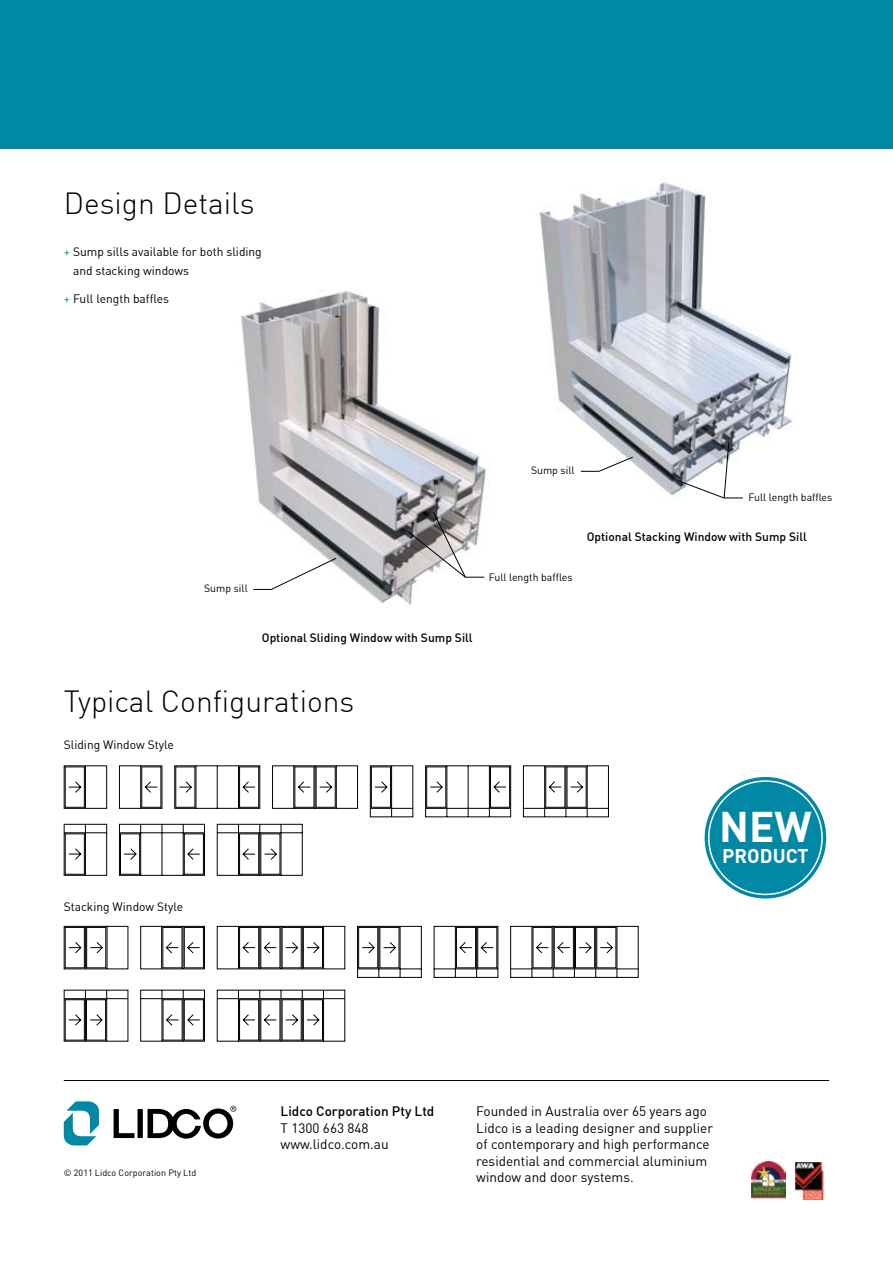
<style>
.page{position:relative;width:893px;height:1263px;background:#fff}
.page>*{position:absolute;margin:0;border:0;box-sizing:border-box;transform-origin:0 0}
.t1{font:700 42px "DIN";color:#fff}
.t2{font:300 30px "DIN";color:#000}
.t3{font:700 19.5px "DIN";color:#fff}
.t4{font:13.5px/16.5px "DIN";color:#000}
.t5{font:500 13.5px "DIN";color:#000}
.t6{font:12px/19.5px "DIN";color:#000}
.t7{font:500 12px "DIN";color:#000}
.t8{font:10.5px "DIN";color:#000}
.t9{font:9px "DIN";color:#000}
.s1{color:#0088a4}
</style>
<div class="page">
<img style="left:240px;top:291px;width:247px;height:314px">
<svg style="left:64px;top:765px;width:43px;height:44px"></svg>
<div style="left:65px;top:767px;width:20px;height:40px;border:1px solid #000"></div>
<svg style="left:119px;top:765px;width:44px;height:44px"></svg>
<svg style="left:370px;top:765px;width:44px;height:53px"></svg>
<div style="left:371px;top:767px;width:20px;height:40px;border:1px solid #000"></div>
<svg style="left:64px;top:823px;width:43px;height:53px"></svg>
<div style="left:65px;top:834px;width:20px;height:40px;border:1px solid #000"></div>
<svg style="left:523px;top:765px;width:86px;height:53px"></svg>
<svg style="left:425px;top:765px;width:86px;height:53px"></svg>
<svg style="left:216px;top:823px;width:87px;height:53px"></svg>
<svg style="left:119px;top:823px;width:86px;height:53px"></svg>
<svg style="left:64px;top:926px;width:65px;height:44px"></svg>
<svg style="left:272px;top:765px;width:86px;height:44px"></svg>
<svg style="left:174px;top:765px;width:86px;height:44px"></svg>
<svg style="left:64px;top:989px;width:65px;height:52px"></svg>
<div style="left:65px;top:999px;width:20px;height:41px;border:1px solid #000"></div>
<svg style="left:140px;top:926px;width:499px;height:115px"></svg>
<hr style="left:217px;top:998px;width:128px;height:1px;background:#000">
<div style="left:0;top:0;width:893px;height:149px;background:#0088a4"></div>
<svg style="left:703px;top:775px;width:125px;height:125px"></svg>
<div style="left:702px;top:774px;width:127px;height:127px;border:3px solid #fff;border-radius:50%"></div>
<div style="left:709px;top:781px;width:113px;height:113px;background:#0088a4;border-radius:50%"></div>
<div style="left:708px;top:780px;width:115px;height:115px;border:2px solid #fff;border-radius:50%"></div>
<svg style="left:64px;top:1101px;width:35px;height:44px"></svg>
<svg style="left:114px;top:1106px;width:122px;height:33px"></svg>
<hr style="left:64px;top:1080px;width:765px;height:1px;background:#000">
<img style="left:751px;top:1161px;width:35px;height:38px">
<img style="left:796px;top:1162px;width:27px;height:37px">
<img style="left:539px;top:182px;width:254px;height:314px">
<svg style="left:580px;top:456px;width:54px;height:16px"></svg>
<svg style="left:253px;top:557px;width:84px;height:33px"></svg>
<svg style="left:677px;top:442px;width:67px;height:57px"></svg>
<svg style="left:407px;top:511px;width:78px;height:67px"></svg>
<h2 class="t2" style="left:64px;top:185px;width:192px">Design Details</h2>
<p class="t6" style="left:73px;top:242px;width:190px;text-indent:-9px"><span class="s1">+</span> Sump sills available for both sliding and stacking windows</p>
<p class="t6" style="left:64px;top:289px;width:107px"><span class="s1">+</span> Full length baffles</p>
<p class="t8" style="left:204px;top:582px;width:45px">Sump sill</p>
<p class="t7" style="left:262px;top:630px;width:212px">Optional Sliding Window with Sump Sill</p>
<p class="t8" style="left:531px;top:464px;width:45px">Sump sill</p>
<p class="t8" style="left:489px;top:571px;width:86px">Full length baffles</p>
<p class="t8" style="left:748px;top:491px;width:86px">Full length baffles</p>
<p class="t7" style="left:587px;top:529px;width:221px">Optional Stacking Window with Sump Sill</p>
<h2 class="t2" style="left:64px;top:682px;width:292px">Typical Configurations</h2>
<p class="t6" style="left:64px;top:735px;width:112px">Sliding Window Style</p>
<p class="t6" style="left:64px;top:896px;width:121px">Stacking Window Style</p>
<h1 class="t1" style="left:719px;top:800px;width:94px">NEW</h1>
<h3 class="t3" style="left:722px;top:843px;width:88px">PRODUCT</h3>
<p class="t9" style="left:64px;top:1167px;width:134px">© 2011 Lidco Corporation Pty Ltd</p>
<p class="t5" style="left:281px;top:1103px;width:155px">Lidco Corporation Pty Ltd</p>
<p class="t4" style="left:281px;top:1119px;width:110px">T 1300 663 848 www.lidco.com.au</p>
<p class="t4" style="left:476px;top:1103px;width:238px">Founded in Australia over 65 years ago Lidco is a leading designer and supplier of contemporary and high performance residential and commercial aluminium window and door systems.</p>
</div>
